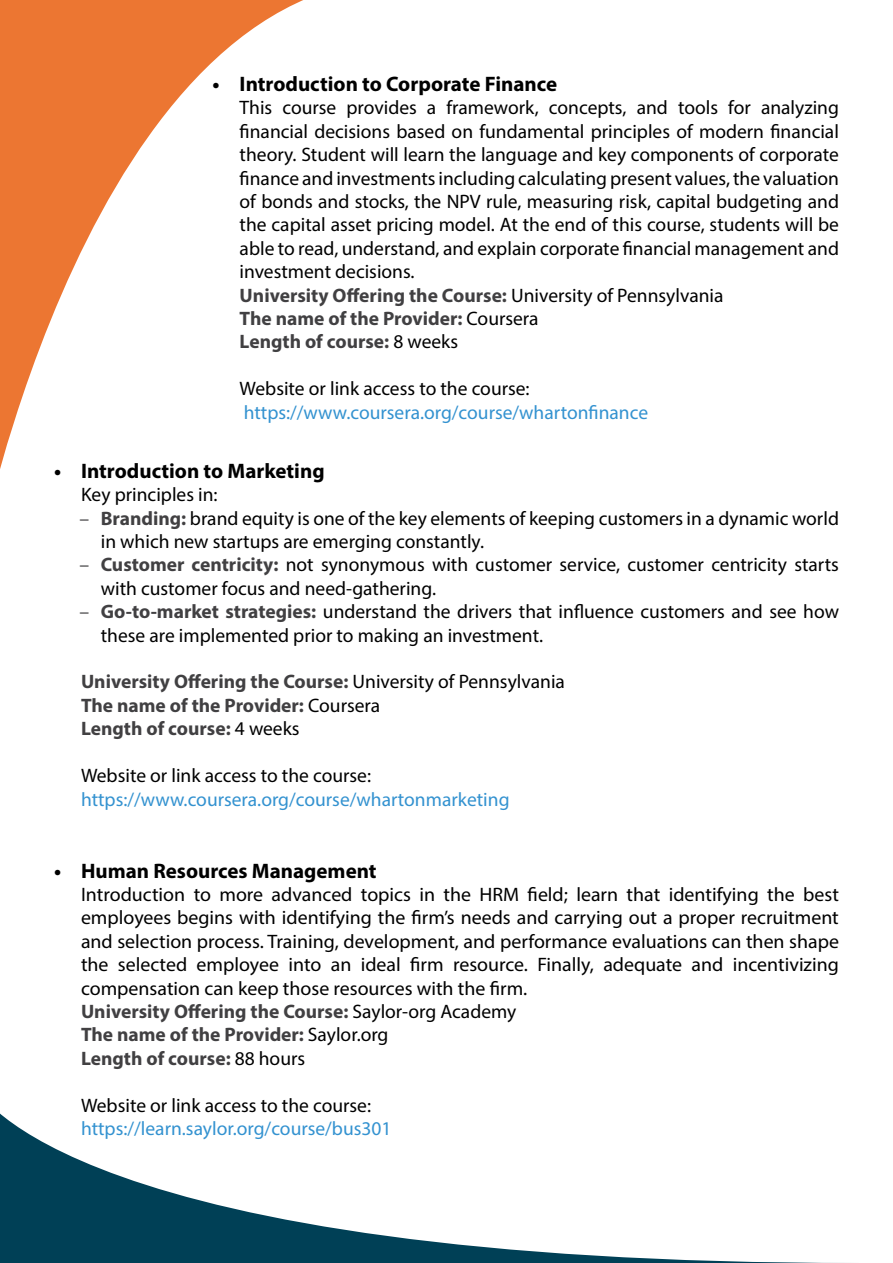
<style>
.page{position:relative;width:893px;height:1263px;background:#fff}
.page>*{position:absolute;margin:0;border:0;box-sizing:border-box;transform-origin:0 0}
.t1{font:700 21px "Myriad Pro";color:#000}
.t2{font:19.5px/23.4px "Myriad Pro";color:#000}
.t3{font:19.5px "Myriad Pro";color:#3392d0}
.t4{font:700 19.5px/23.4px "Myriad Pro";color:#414042}
.s1{font-weight:700;color:#414042}
.s2{color:#414042}
.s3{font-weight:400;color:#000}
</style>
<div class="page">
<svg style="left:0;top:0;width:303px;height:469px"></svg>
<svg style="left:0;top:1113px;width:844px;height:150px"></svg>
<p class="t1" style="left:213px;top:70px;width:346px">• Introduction to Corporate Finance</p>
<p class="t2" style="left:240px;top:96px;width:601px">This course provides a framework, concepts, and tools for analyzing financial decisions based on fundamental principles of modern financial theory. Student will learn the language and key components of corporate finance and investments including calculating present values, the valuation of bonds and stocks, the NPV rule, measuring risk, capital budgeting and the capital asset pricing model. At the end of this course, students will be able to read, understand, and explain corporate financial management and investment decisions.<br><span class="s1">University Offering the Course:</span> University of Pennsylvania<br><span class="s1">The name of the Provider:</span> Coursera<br><span class="s1">Length of course:</span> 8 weeks</p>
<p class="t2" style="left:240px;top:377px;width:292px">Website or link access to the course:</p>
<p class="t3" style="left:244px;top:400px;width:406px">https://www.coursera.org/course/whartonfinance</p>
<p class="t1" style="left:54px;top:457px;width:272px">• Introduction to Marketing</p>
<p class="t2" style="left:81px;top:483px;width:138px">Key principles in:</p>
<p class="t2" style="left:101px;top:506px;width:740px;text-indent:-21px"><span class="s2">–</span> <span class="s1">Branding:</span> brand equity is one of the key elements of keeping customers in a dynamic world in which new startups are emerging constantly.</p>
<p class="t2" style="left:101px;top:553px;width:740px;text-indent:-21px"><span class="s2">–</span> <span class="s1">Customer centricity:</span> not synonymous with customer service, customer centricity starts with customer focus and need-gathering.</p>
<p class="t2" style="left:101px;top:600px;width:740px;text-indent:-21px"><span class="s2">–</span> <span class="s1">Go-to-market strategies:</span> understand the drivers that influence customers and see how these are implemented prior to making an investment.</p>
<p class="t4" style="left:81px;top:669px;width:485px">University Offering the Course: <span class="s3">University of Pennsylvania<br></span>The name of the Provider: <span class="s3">Coursera<br></span>Length of course: <span class="s3">4 weeks</span></p>
<p class="t2" style="left:81px;top:763px;width:292px">Website or link access to the course:</p>
<p class="t3" style="left:81px;top:787px;width:430px">https://www.coursera.org/course/whartonmarketing</p>
<p class="t1" style="left:54px;top:857px;width:324px">• Human Resources Management</p>
<p class="t2" style="left:81px;top:882px;width:759px">Introduction to more advanced topics in the HRM field; learn that identifying the best employees begins with identifying the firm’s needs and carrying out a proper recruitment and selection process. Training, development, and performance evaluations can then shape the selected employee into an ideal firm resource. Finally, adequate and incentivizing compensation can keep those resources with the firm.<br><span class="s1">University Offering the Course:</span> Saylor-org Academy<br><span class="s1">The name of the Provider:</span> Saylor.org<br><span class="s1">Length of course:</span> 88 hours</p>
<p class="t2" style="left:81px;top:1093px;width:292px">Website or link access to the course:</p>
<p class="t3" style="left:81px;top:1116px;width:312px">https://learn.saylor.org/course/bus301</p>
</div>
